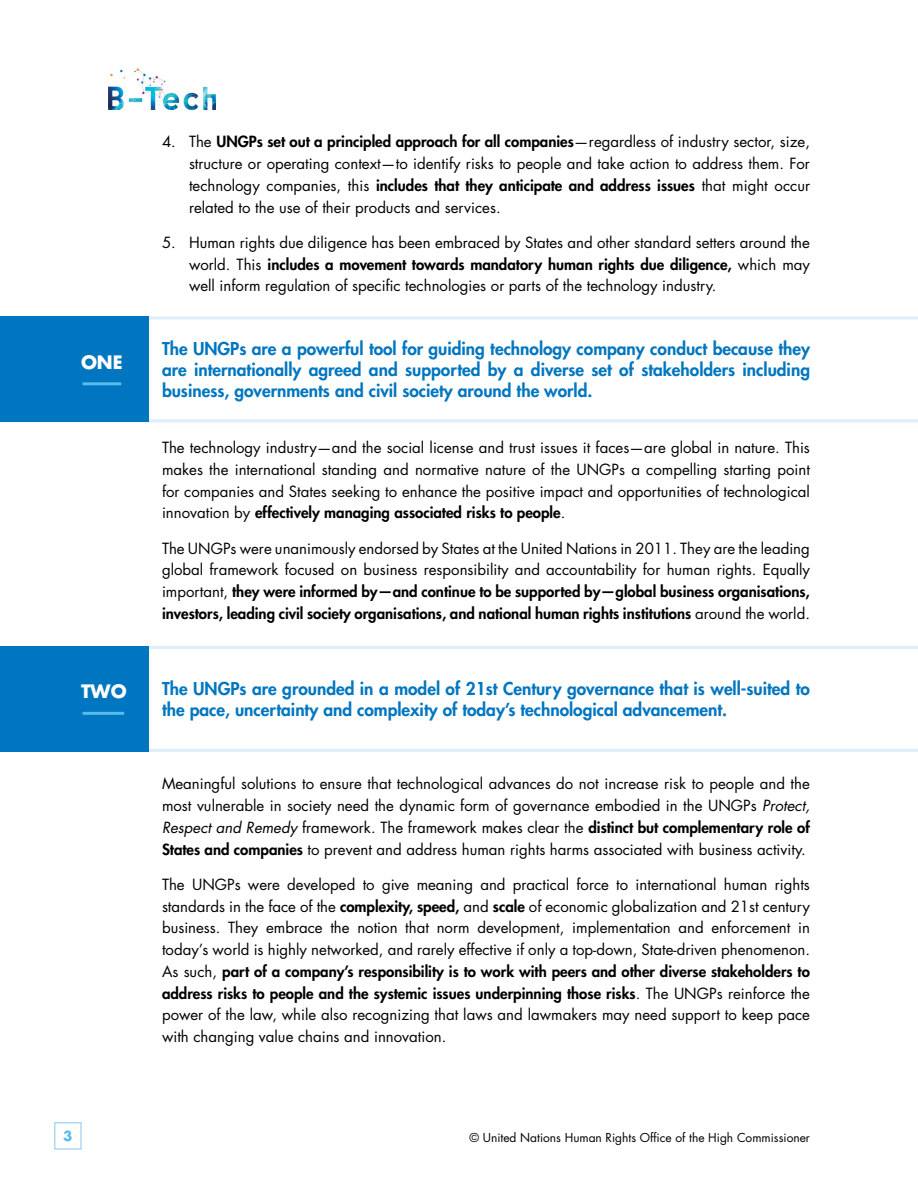
<style>
.page{position:relative;width:918px;height:1188px;background:#fff}
.page>*{position:absolute;margin:0;border:0;box-sizing:border-box;transform-origin:0 0}
.t1{font:700 18px "Futura Std";color:#fff}
.t2{font:800 17.25px/21px "Futura Std";color:#0076c0}
.t3{font:15px/21.8px "Futura Std";color:#000;text-align:justify}
.t4{font:700 13.5px "Futura Std";color:#59bbeb}
.t5{font:12px "Futura Std";color:#000}
.s1{font-weight:800}
.s2{font-style:italic}
</style>
<div class="page">
<img style="left:108px;top:69px;width:108px;height:40px">
<div style="left:54px;top:1122px;width:28px;height:28px;border:2px solid #afd8f4"></div>
<svg style="left:148px;top:646px;width:770px;height:106px"></svg>
<div style="left:0;top:646px;width:148px;height:106px;background:#0076c0"></div>
<hr style="left:82px;top:712px;width:42px;height:3px;background:#59bbeb">
<svg style="left:148px;top:316px;width:770px;height:106px"></svg>
<div style="left:0;top:316px;width:148px;height:106px;background:#0076c0"></div>
<hr style="left:82px;top:382px;width:39px;height:3px;background:#59bbeb">
<p class="t1" style="left:81px;top:350px;width:43px">ONE</p>
<p class="t1" style="left:81px;top:679px;width:47px">TWO</p>
<p class="t3" style="left:189px;top:131px;width:623px;text-indent:-27px">4. The <span class="s1">UNGPs set out a principled approach for all companies</span>—regardless of industry sector, size, structure or operating context—to identify risks to people and take action to address them. For technology companies, this <span class="s1">includes that they anticipate and address issues</span> that might occur related to the use of their products and services.</p>
<p class="t3" style="left:189px;top:232px;width:623px;text-indent:-27px">5. Human rights due diligence has been embraced by States and other standard setters around the world. This <span class="s1">includes a movement towards mandatory human rights due diligence,</span> which may well inform regulation of specific technologies or parts of the technology industry.</p>
<p class="t2" style="left:162px;top:338px;width:650px;text-align:justify">The UNGPs are a powerful tool for guiding technology company conduct because they are internationally agreed and supported by a diverse set of stakeholders including business, governments and civil society around the world.</p>
<p class="t3" style="left:162px;top:437px;width:650px">The technology industry—and the social license and trust issues it faces—are global in nature. This makes the international standing and normative nature of the UNGPs a compelling starting point for companies and States seeking to enhance the positive impact and opportunities of technological innovation by <span class="s1">effectively managing associated risks to people</span>.</p>
<p class="t3" style="left:162px;top:537px;width:650px">The UNGPs were unanimously endorsed by States at the United Nations in 2011. They are the leading global framework focused on business responsibility and accountability for human rights. Equally important, <span class="s1">they were informed by—and continue to be supported by—global business organisations, investors, leading civil society organisations, and national human rights institutions</span> around the world.</p>
<p class="t2" style="left:162px;top:678px;width:650px">The UNGPs are grounded in a model of 21st Century governance that is well-suited to the pace, uncertainty and complexity of today’s technological advancement.</p>
<p class="t3" style="left:162px;top:773px;width:650px">Meaningful solutions to ensure that technological advances do not increase risk to people and the most vulnerable in society need the dynamic form of governance embodied in the UNGPs <span class="s2">Protect, Respect and Remedy</span> framework. The framework makes clear the <span class="s1">distinct but complementary role of States and companies</span> to prevent and address human rights harms associated with business activity.</p>
<p class="t3" style="left:162px;top:874px;width:650px">The UNGPs were developed to give meaning and practical force to international human rights standards in the face of the <span class="s1">complexity, speed,</span> and <span class="s1">scale</span> of economic globalization and 21st century business. They embrace the notion that norm development, implementation and enforcement in today’s world is highly networked, and rarely effective if only a top-down, State-driven phenomenon.<br>As such, <span class="s1">part of a company’s responsibility is to work with peers and other diverse stakeholders to address risks to people and the systemic issues underpinning those risks</span>. The UNGPs reinforce the power of the law, while also recognizing that laws and lawmakers may need support to keep pace with changing value chains and innovation.</p>
<p class="t4" style="left:63px;top:1127px;width:11px">3</p>
<p class="t5" style="left:470px;top:1130px;width:342px">© United Nations Human Rights Office of the High Commissioner</p>
</div>
